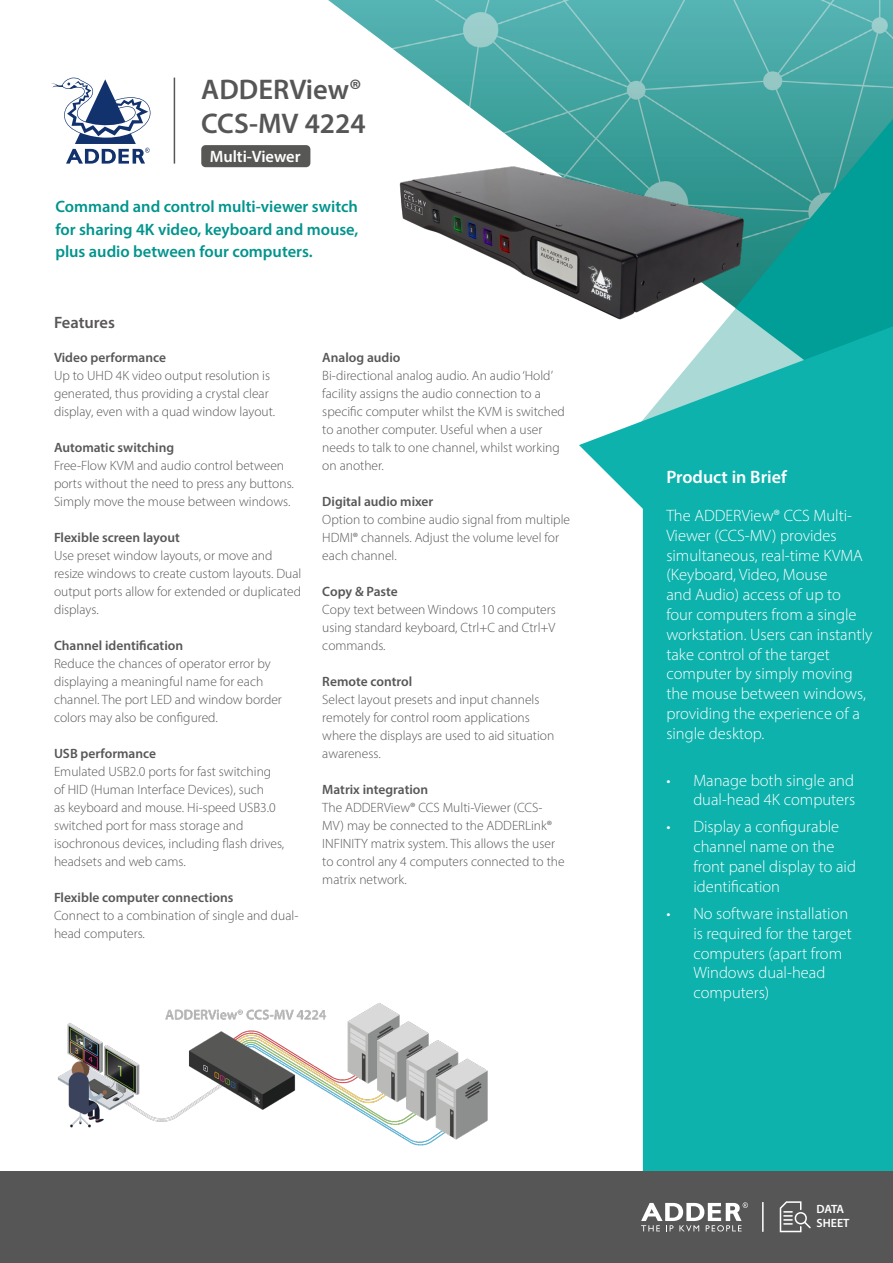
<style>
.page{position:relative;width:893px;height:1263px;background:#fff}
.page>*{position:absolute;margin:0;border:0;box-sizing:border-box;transform-origin:0 0}
.t1{font:600 28.5px/34.2px "Myriad Pro";color:#575657}
.t2{font:600 18px "Myriad Pro";color:#fff}
.t3{font:300 16.5px/19.8px "Myriad Pro";color:#fff}
.t4{font:600 16.5px/22.5px "Myriad Pro";color:#00948d;text-align:justify}
.t5{font:600 16.5px "Myriad Pro";color:#fff}
.t6{font:600 16.5px "Myriad Pro";color:#585657}
.t7{font:300 13.5px/18px "Myriad Pro";color:#585657}
.t8{font:600 13.5px "Myriad Pro";color:#585657}
.t9{font:600 12px/14.4px "Myriad Pro";color:#fff}
</style>
<div class="page">
<img style="left:294px;top:0;width:599px;height:168px">
<svg style="left:638px;top:85px;width:255px;height:231px;background:#249e98"></svg>
<svg style="left:579px;top:316px;width:314px;height:856px;fill:#0db2ad"></svg>
<div style="left:0;top:1172px;width:893px;height:91px;background:#575657"></div>
<hr style="left:762px;top:1202px;width:2px;height:30px;background:#fff">
<svg style="left:641px;top:1202px;width:107px;height:29px"></svg>
<svg style="left:780px;top:1201px;width:31px;height:31px"></svg>
<div style="left:201px;top:145px;width:109px;height:22px;background:#575756;border-radius:4px"></div>
<svg style="left:51px;top:78px;width:99px;height:86px"></svg>
<hr style="left:174px;top:78px;width:1px;height:86px;background:#575657">
<img style="left:57px;top:1003px;width:431px;height:143px">
<img style="left:371px;top:141px;width:389px;height:211px">
<h1 class="t1" style="left:201px;top:72px;width:166px">ADDERView®<br>CCS-MV 4224</h1>
<p class="t5" style="left:210px;top:146px;width:92px">Multi-Viewer</p>
<p class="t4" style="left:55px;top:195px;width:305px">Command and control multi-viewer switch for sharing 4K video, keyboard and mouse, plus audio between four computers.</p>
<p class="t6" style="left:54px;top:312px;width:63px">Features</p>
<p class="t8" style="left:54px;top:349px;width:114px">Video performance</p>
<p class="t7" style="left:54px;top:366px;width:223px">Up to UHD 4K video output resolution is generated, thus providing a crystal clear display, even with a quad window layout.</p>
<p class="t8" style="left:54px;top:439px;width:122px">Automatic switching</p>
<p class="t7" style="left:54px;top:456px;width:241px">Free-Flow KVM and audio control between ports without the need to press any buttons.<br>Simply move the mouse between windows.</p>
<p class="t8" style="left:54px;top:529px;width:127px">Flexible screen layout</p>
<p class="t7" style="left:54px;top:546px;width:249px">Use preset window layouts, or move and resize windows to create custom layouts. Dual output ports allow for extended or duplicated displays.</p>
<p class="t8" style="left:54px;top:637px;width:131px">Channel identification</p>
<p class="t7" style="left:54px;top:654px;width:229px">Reduce the chances of operator error by displaying a meaningful name for each channel. The port LED and window border colors may also be configured.</p>
<p class="t8" style="left:54px;top:745px;width:104px">USB performance</p>
<p class="t7" style="left:54px;top:762px;width:232px">Emulated USB2.0 ports for fast switching of HID (Human Interface Devices), such<br>as keyboard and mouse. Hi-speed USB3.0 switched port for mass storage and isochronous devices, including flash drives, headsets and web cams.</p>
<p class="t8" style="left:54px;top:889px;width:181px">Flexible computer connections</p>
<p class="t7" style="left:54px;top:906px;width:246px">Connect to a combination of single and dual&shy;head computers.</p>
<p class="t8" style="left:322px;top:349px;width:80px">Analog audio</p>
<p class="t7" style="left:322px;top:366px;width:244px">Bi-directional analog audio. An audio ‘Hold’ facility assigns the audio connection to a specific computer whilst the KVM is switched to another computer. Useful when a user needs to talk to one channel, whilst working on another.</p>
<p class="t8" style="left:322px;top:493px;width:113px">Digital audio mixer</p>
<p class="t7" style="left:322px;top:510px;width:249px">Option to combine audio signal from multiple<br>HDMI® channels. Adjust the volume level for each channel.</p>
<p class="t8" style="left:322px;top:583px;width:77px">Copy &amp; Paste</p>
<p class="t7" style="left:322px;top:600px;width:235px;text-align:justify">Copy text between Windows 10 computers using standard keyboard, Ctrl+C and Ctrl+V commands.</p>
<p class="t8" style="left:322px;top:673px;width:91px">Remote control</p>
<p class="t7" style="left:322px;top:690px;width:234px">Select layout presets and input channels remotely for control room applications where the displays are used to aid situation awareness.</p>
<p class="t8" style="left:322px;top:781px;width:107px">Matrix integration</p>
<p class="t7" style="left:322px;top:798px;width:244px">The ADDERView® CCS Multi-Viewer (CCS-MV) may be connected to the ADDERLink® INFINITY matrix system. This allows the user to control any 4 computers connected to the matrix network.</p>
<h2 class="t2" style="left:666px;top:466px;width:122px">Product in Brief</h2>
<p class="t3" style="left:666px;top:505px;width:208px">The ADDERView® CCS Multi-<br>Viewer (CCS-MV) provides simultaneous, real-time KVMA (Keyboard, Video, Mouse<br>and Audio) access of up to<br>four computers from a single workstation. Users can instantly take control of the target computer by simply moving the mouse between windows, providing the experience of a single desktop.</p>
<p class="t3" style="left:666px;top:770px;width:190px;text-align:right">• Manage both single and dual-head 4K computers</p>
<p class="t3" style="left:693px;top:817px;width:164px;text-indent:-27px">• Display a configurable channel name on the front panel display to aid identification</p>
<p class="t3" style="left:693px;top:903px;width:160px;text-indent:-27px">• No software installation is required for the target computers (apart from<br>Windows dual-head computers)</p>
<p class="t9" style="left:816px;top:1201px;width:35px">DATA<br>SHEET</p>
</div>
